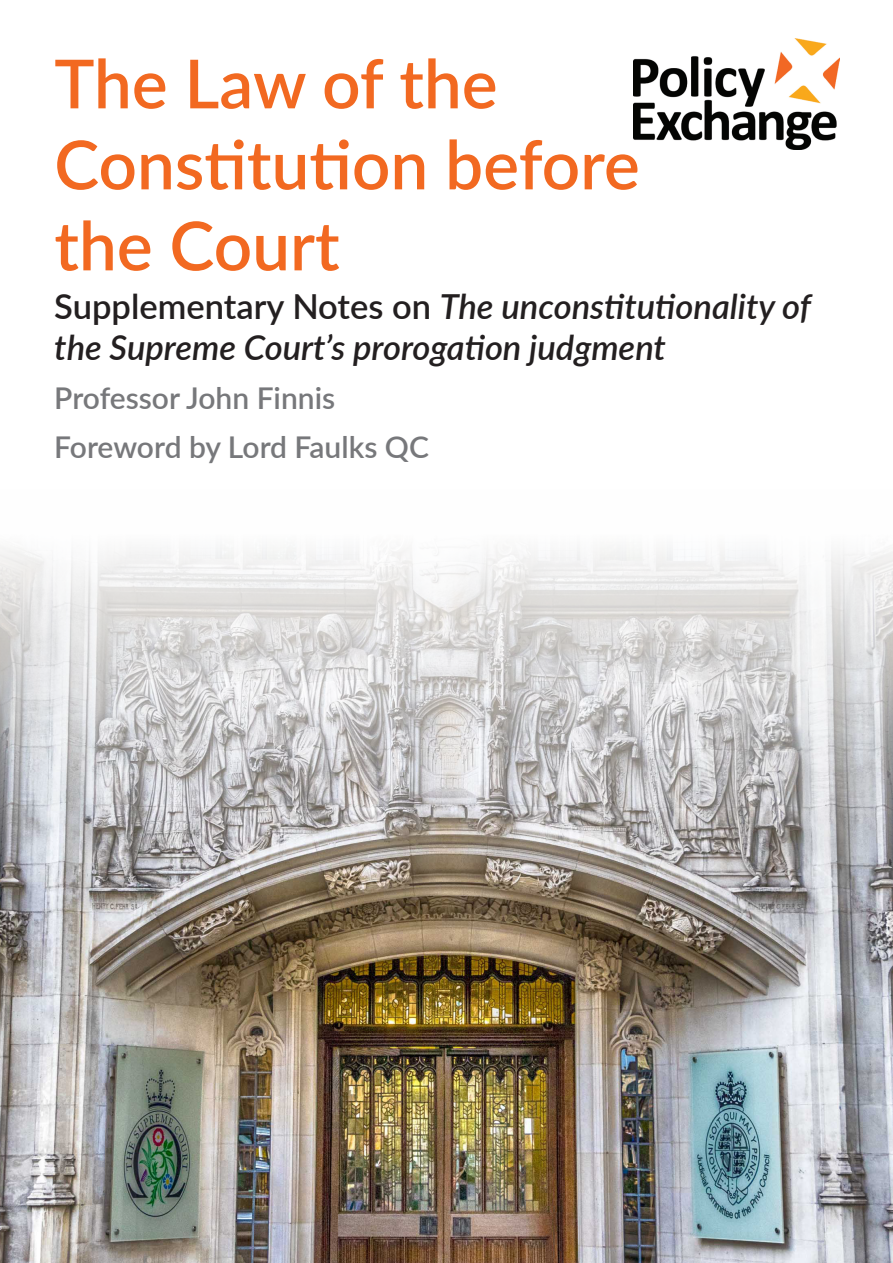
<style>
.page{position:relative;width:893px;height:1263px;background:#fff}
.page>*{position:absolute;margin:0;border:0;box-sizing:border-box;transform-origin:0 0}
.t1{font:600 67.5px/81px "Lato";color:#f26921}
.Subtitle{font:italic 600 34.5px/41.4px "Lato";color:#231f20}
.Byline{font:600 30px "Lato";color:#77787b}
.s1{font-style:normal}
</style>
<div class="page">
<img style="left:634px;top:39px;width:205px;height:110px">
<img style="left:0;top:547px;width:893px;height:716px">
<p class="t1" style="left:54px;top:40px;width:587px">The Law of the<br>Constitution before the Court</p>
<p class="Subtitle" style="left:54px;top:284px;width:758px"><span class="s1">Supplementary Notes on</span> The unconstitutionality of the Supreme Court’s prorogation judgment</p>
<p class="Byline" style="left:54px;top:376px;width:282px">Professor John Finnis</p>
<p class="Byline" style="left:54px;top:425px;width:376px">Foreword by Lord Faulks QC</p>
</div>
